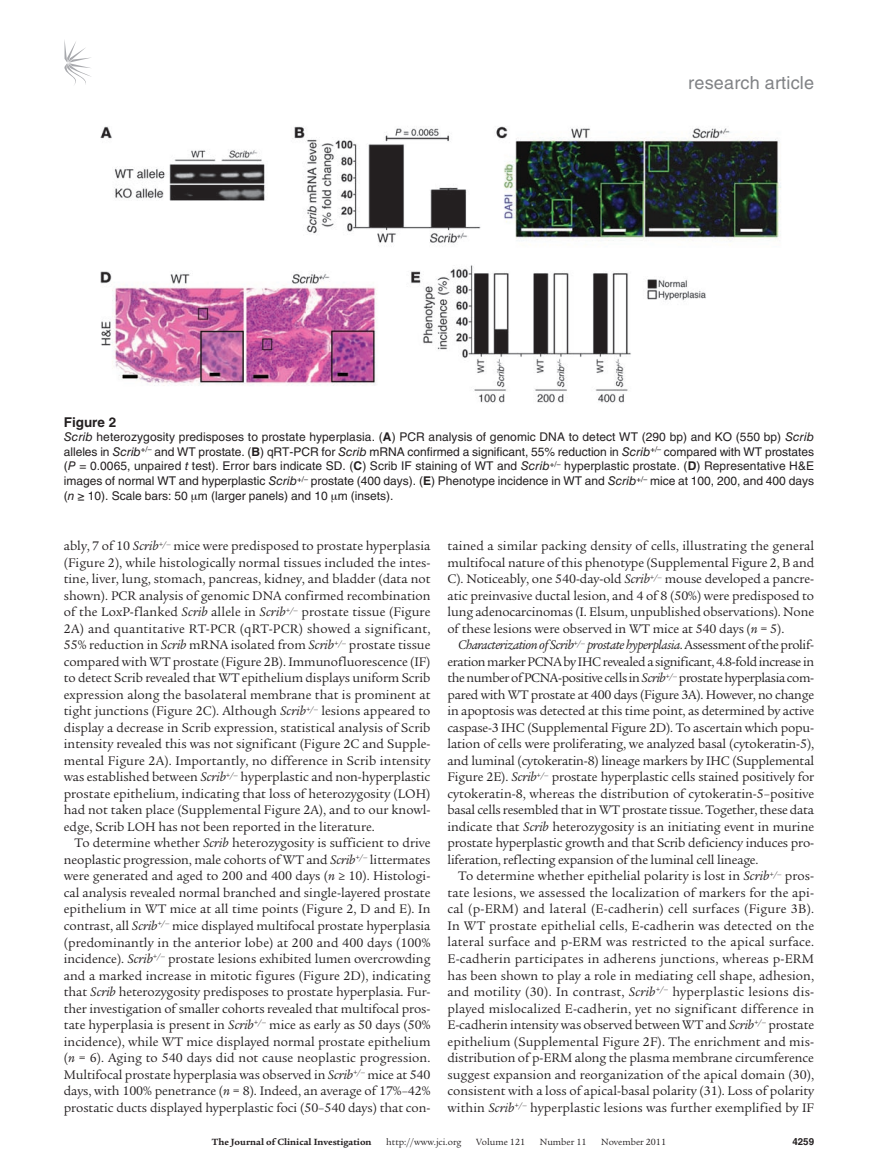
<style>
.page{position:relative;width:878px;height:1175px;background:#fff}
.page>*{position:absolute;margin:0;border:0;box-sizing:border-box;transform-origin:0 0}
.t1{font:18px "Helvetica LT Std";letter-spacing:.01em;color:#808285}
.t2{font:13.5px/16.5px "Legacy Serif Std";letter-spacing:-.005em;color:#231f20;text-align:justify}
.t3{font:700 13.5px "Helvetica LT Std";color:#231f20}
.t4{font:12px/14.7px "Helvetica LT Std";color:#231f20;text-align:justify}
.t5{font:9.75px "Legacy Serif Std";color:#231f20}
.t6{font:700 9.75px "Legacy Serif Std";color:#231f20}
.t7{font:700 9.75px "Helvetica LT Std";color:#231f20}
.s1{font-style:italic}
.s2{font-weight:700}
</style>
<div class="page">
<svg style="left:64px;top:40px;width:27px;height:45px"></svg>
<img style="left:100px;top:126px;width:681px;height:277px">
<h1 class="t1" style="left:688px;top:73px;width:127px">research article</h1>
<p class="t3" style="left:64px;top:413px;width:54px">Figure 2</p>
<p class="t4" style="left:64px;top:429px;width:751px"><span class="s1">Scrib</span> heterozygosity predisposes to prostate hyperplasia. (<span class="s2">A</span>) PCR analysis of genomic DNA to detect WT (290 bp) and KO (550 bp) <span class="s1">Scrib </span>alleles in <span class="s1">Scrib</span><sup>+/–</sup> and WT prostate. (<span class="s2">B</span>) qRT-PCR for <span class="s1">Scrib</span> mRNA confirmed a significant, 55% reduction in <span class="s1">Scrib</span><sup>+/–</sup> compared with WT prostates (<span class="s1">P</span> = 0.0065, unpaired <span class="s1">t</span> test). Error bars indicate SD. (<span class="s2">C</span>) Scrib IF staining of WT and <span class="s1">Scrib</span><sup>+/–</sup> hyperplastic prostate. (<span class="s2">D</span>) Representative H&amp;E images of normal WT and hyperplastic <span class="s1">Scrib</span><sup>+/–</sup> prostate (400 days). (<span class="s2">E</span>) Phenotype incidence in WT and <span class="s1">Scrib</span><sup>+/–</sup> mice at 100, 200, and 400 days (<span class="s1">n</span> ≥ 10). Scale bars: 50 m (larger panels) and 10 m (insets).</p>
<p class="t2" style="left:64px;top:538px;width:368px">ably, 7 of 10 <span class="s1">Scrib</span><sup>+/–</sup> mice were predisposed to prostate hyperplasia (Figure 2), while histologically normal tissues included the intes&shy;tine, liver, lung, stomach, pancreas, kidney, and bladder (data not shown). PCR analysis of genomic DNA confirmed recombination of the LoxP-flanked <span class="s1">Scrib</span> allele in <span class="s1">Scrib</span><sup>+/–</sup> prostate tissue (Figure 2A) and quantitative RT-PCR (qRT-PCR) showed a significant, 55% reduction in <span class="s1">Scrib</span> mRNA isolated from <span class="s1">Scrib</span><sup>+/–</sup> prostate tissue compared with WT prostate (Figure 2B). Immunofluorescence (IF) to detect Scrib revealed that WT epithelium displays uniform Scrib expression along the basolateral membrane that is prominent at tight junctions (Figure 2C). Although <span class="s1">Scrib</span><sup>+/–</sup> lesions appeared to display a decrease in Scrib expression, statistical analysis of Scrib intensity revealed this was not significant (Figure 2C and Supple&shy;mental Figure 2A). Importantly, no difference in Scrib intensity was established between <span class="s1">Scrib</span><sup>+/–</sup> hyperplastic and non-hyperplastic prostate epithelium, indicating that loss of heterozygosity (LOH) had not taken place (Supplemental Figure 2A), and to our knowl&shy;edge, Scrib LOH has not been reported in the literature.</p>
<p class="t2" style="left:64px;top:835px;width:368px;text-indent:11px">To determine whether <span class="s1">Scrib</span> heterozygosity is sufficient to drive neoplastic progression, male cohorts of WT and <span class="s1">Scrib</span><sup>+/–</sup> littermates were generated and aged to 200 and 400 days (<span class="s1">n</span> ≥ 10). Histologi&shy;cal analysis revealed normal branched and single-layered prostate epithelium in WT mice at all time points (Figure 2, D and E). In contrast, all <span class="s1">Scrib</span><sup>+/–</sup> mice displayed multifocal prostate hyperplasia (predominantly in the anterior lobe) at 200 and 400 days (100% incidence). <span class="s1">Scrib</span><sup>+/–</sup> prostate lesions exhibited lumen overcrowding and a marked increase in mitotic figures (Figure 2D), indicating that <span class="s1">Scrib</span> heterozygosity predisposes to prostate hyperplasia. Fur&shy;ther investigation of smaller cohorts revealed that multifocal pros&shy;tate hyperplasia is present in <span class="s1">Scrib</span><sup>+/–</sup> mice as early as 50 days (50% incidence), while WT mice displayed normal prostate epithelium (<span class="s1">n</span> = 6). Aging to 540 days did not cause neoplastic progression.<br>Multifocal prostate hyperplasia was observed in <span class="s1">Scrib</span><sup>+/–</sup> mice at 540 days, with 100% penetrance (<span class="s1">n</span> = 8). Indeed, an average of 17%–42% prostatic ducts displayed hyperplastic foci (50–540 days) that con-</p>
<p class="t2" style="left:447px;top:538px;width:368px">tained a similar packing density of cells, illustrating the general multifocal nature of this phenotype (Supplemental Figure 2, B and C). Noticeably, one 540-day-old <span class="s1">Scrib</span><sup>+/–</sup> mouse developed a pancre&shy;atic preinvasive ductal lesion, and 4 of 8 (50%) were predisposed to lung adenocarcinomas (I. Elsum, unpublished observations). None of these lesions were observed in WT mice at 540 days (<span class="s1">n</span> = 5).</p>
<p class="t2" style="left:447px;top:637px;width:368px;text-indent:11px"><span class="s1">Characterization of Scrib</span><sup>+/–</sup> <span class="s1">prostate hyperplasia</span>. Assessment of the prolif&shy;erationmarkerPCNAby IHCrevealeda significant,4.8-foldincrease in thenumberofPCNA-positive cellsin<span class="s1">Scrib</span><sup>+/–</sup> prostatehyperplasia com&shy;pared with WT prostate at 400 days (Figure 3A). However, no change in apoptosis was detected at this time point, as determined by active caspase-3 IHC (Supplemental Figure 2D). To ascertain which popu&shy;lation of cells were proliferating, we analyzed basal (cytokeratin-5), and luminal (cytokeratin-8) lineage markers by IHC (Supplemental Figure 2E). <span class="s1">Scrib</span><sup>+/–</sup> prostate hyperplastic cells stained positively for cytokeratin-8, whereas the distribution of cytokeratin-5–positive basal cells resembled that in WT prostate tissue. Together, these data indicate that <span class="s1">Scrib</span> heterozygosity is an initiating event in murine prostate hyperplastic growth and that Scrib deficiency induces pro&shy;liferation, reflecting expansion of the luminal cell lineage.</p>
<p class="t2" style="left:447px;top:868px;width:368px;text-indent:11px">To determine whether epithelial polarity is lost in <span class="s1">Scrib</span><sup>+/–</sup> pros&shy;tate lesions, we assessed the localization of markers for the api&shy;cal (p-ERM) and lateral (E-cadherin) cell surfaces (Figure 3B).<br>In WT prostate epithelial cells, E-cadherin was detected on the lateral surface and p-ERM was restricted to the apical surface.<br>E-cadherin participates in adherens junctions, whereas p-ERM has been shown to play a role in mediating cell shape, adhesion, and motility (30). In contrast, <span class="s1">Scrib</span><sup>+/–</sup> hyperplastic lesions dis&shy;played mislocalized E-cadherin, yet no significant difference in E-cadherin intensity was observed between WT and <span class="s1">Scrib</span><sup>+/–</sup> prostate epithelium (Supplemental Figure 2F). The enrichment and mis&shy;distribution of p-ERM along the plasma membrane circumference suggest expansion and reorganization of the apical domain (30), consistent with a loss of apical-basal polarity (31). Loss of polarity within <span class="s1">Scrib</span><sup>+/–</sup> hyperplastic lesions was further exemplified by IF</p>
<p class="t6" style="left:212px;top:1135px;width:161px">The Journal of Clinical Investigation</p>
<p class="t5" style="left:386px;top:1136px;width:77px">http://www.jci.org</p>
<p class="t5" style="left:476px;top:1136px;width:50px">Volume 121</p>
<p class="t5" style="left:540px;top:1136px;width:48px">Number 11</p>
<p class="t5" style="left:601px;top:1136px;width:66px">November 2011</p>
<p class="t7" style="left:792px;top:1135px;width:23px">4259</p>
</div>
